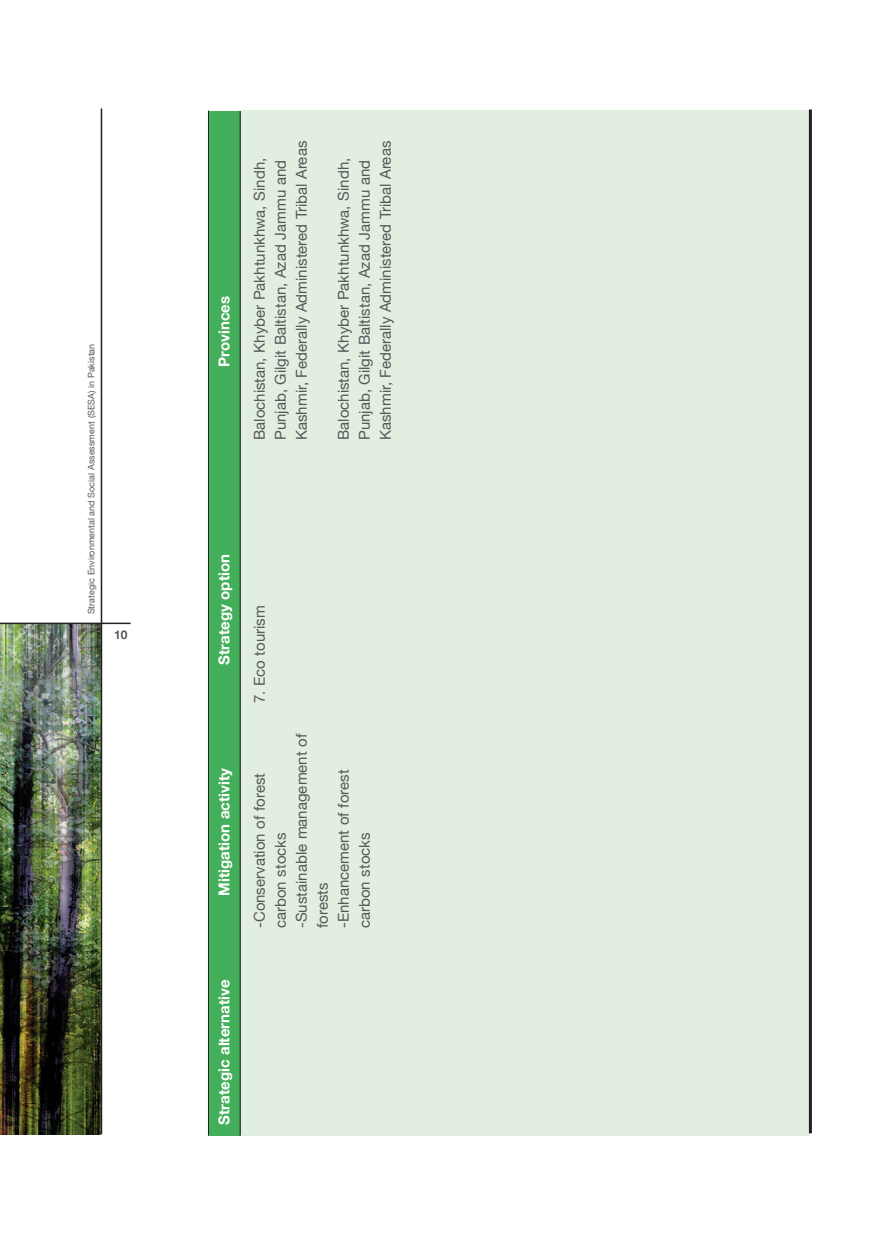
<style>
.page{position:relative;width:891px;height:1242px;background:#fff}
.page>*{position:absolute;margin:0;border:0;box-sizing:border-box;transform-origin:0 0}
.t1{font:15px/21px "Helvetica Neue";color:#57585a}
.t2{font:700 15px "Helvetica Neue";color:#fff}
.t3{font:700 12px "Helvetica Neue";color:#57585a}
.t4{font:9px "Helvetica Neue";color:#57585a}
</style>
<div class="page">
<img style="left:0;top:624px;width:100px;height:510px">
<hr style="left:101px;top:108px;width:1px;height:1026px;background:#231f20">
<hr style="left:0;top:623px;width:131px;height:1px;background:#231f20">
<div style="left:238px;top:110px;width:572px;height:1025px;background:#e2efe0"></div>
<div style="left:208px;top:111px;width:32px;height:1025px;background:#44af5a"></div>
<hr style="left:208px;top:111px;width:1px;height:1025px;background:#231f20">
<hr style="left:240px;top:111px;width:1px;height:1025px;background:#231f20">
<hr style="left:809px;top:110px;width:3px;height:1023px;background:#231f20">
<p class="t4" style="left:86px;top:614px;width:272px;rotate:-90deg">Strategic Environmental and Social Assessment (SESA) in Pakistan</p>
<p class="t3" style="left:114px;top:627px;width:15px">10</p>
<p class="t2" style="left:215px;top:367px;width:72px;rotate:-90deg">Provinces</p>
<p class="t1" style="left:249px;top:440px;width:301px;rotate:-90deg">Balochistan, Khyber Pakhtunkhwa, Sindh,<br>Punjab, Gilgit Baltistan, Azad Jammu and<br>Kashmir, Federally Administered Tribal Areas</p>
<p class="t1" style="left:333px;top:440px;width:301px;rotate:-90deg">Balochistan, Khyber Pakhtunkhwa, Sindh,<br>Punjab, Gilgit Baltistan, Azad Jammu and<br>Kashmir, Federally Administered Tribal Areas</p>
<p class="t2" style="left:215px;top:665px;width:112px;rotate:-90deg">Strategy option</p>
<p class="t2" style="left:215px;top:896px;width:129px;rotate:-90deg">Mitigation activity</p>
<p class="t2" style="left:215px;top:1125px;width:147px;rotate:-90deg">Strategic alternative</p>
<p class="t1" style="left:249px;top:703px;width:99px;rotate:-90deg">7. Eco tourism</p>
<p class="t1" style="left:249px;top:928px;width:196px;rotate:-90deg">-Conservation of forest carbon stocks<br>-Sustainable management of forests<br>-Enhancement of forest carbon stocks</p>
</div>
